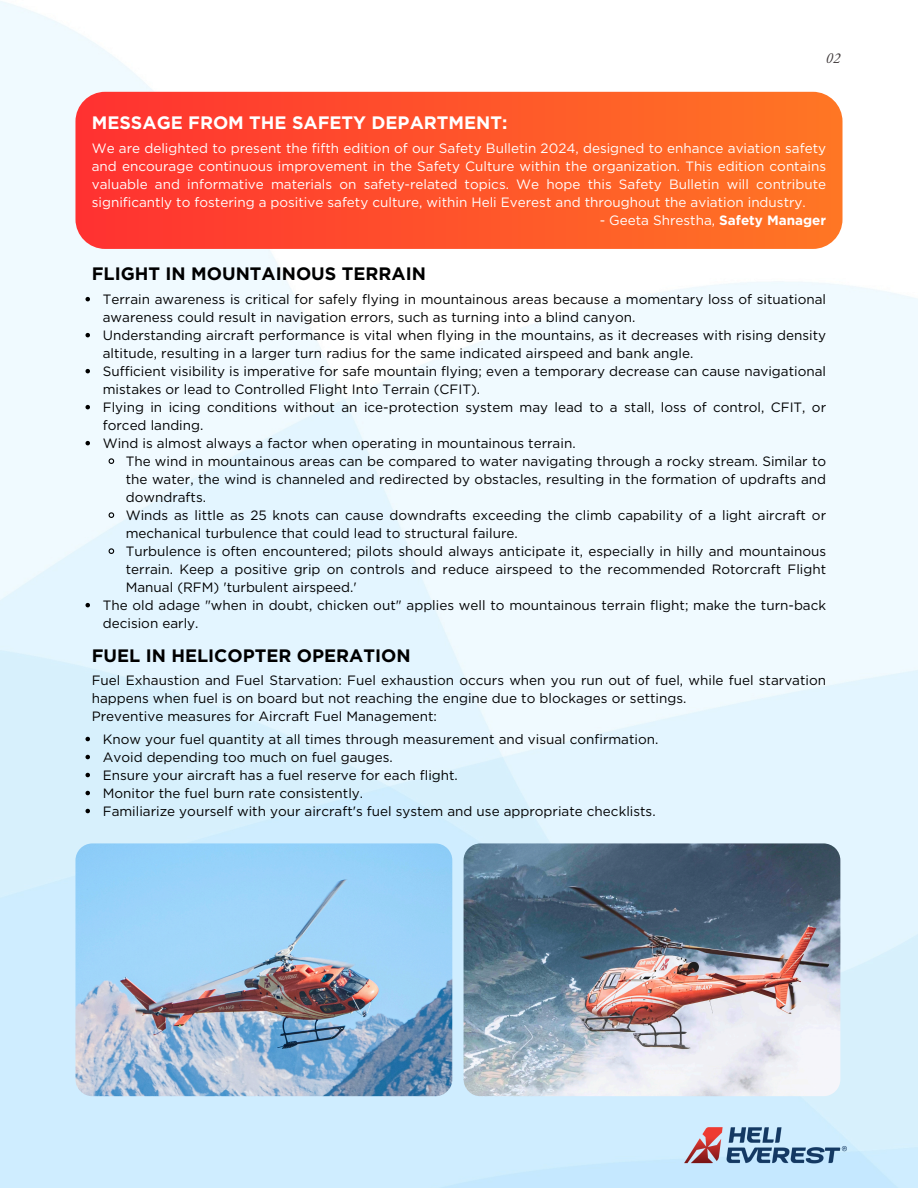
<style>
.page{position:relative;width:918px;height:1188px;background:#fff}
.page>*{position:absolute;margin:0;border:0;box-sizing:border-box;transform-origin:0 0}
.t1{font:700 18px "Gotham";color:#000}
.t2{font:700 18px "Gotham";color:#fff}
.t3{font:italic 15px "EB Garamond";color:#3f393a}
.t4{font:13.5px/18px "Gotham";color:#000}
.t5{font:13.5px/18px "Gotham";color:#fff;text-align:justify}
.s1{font-weight:700}
</style>
<div class="page">
<img style="left:0;top:1px;width:918px;height:1187px">
<img style="left:75px;top:843px;width:377px;height:253px">
<img style="left:464px;top:843px;width:376px;height:253px">
<div style="left:75px;top:92px;width:768px;height:157px;background:linear-gradient(to right,#ff3131,#ff7724);border-radius:30px"></div>
<img style="left:684px;top:1128px;width:162px;height:38px">
<svg style="left:86px;top:297px;width:4px;height:4px"></svg>
<svg style="left:86px;top:333px;width:4px;height:4px"></svg>
<svg style="left:86px;top:369px;width:4px;height:4px"></svg>
<svg style="left:86px;top:405px;width:4px;height:4px"></svg>
<svg style="left:86px;top:441px;width:4px;height:4px"></svg>
<svg style="left:108px;top:457px;width:7px;height:8px"></svg>
<svg style="left:108px;top:511px;width:7px;height:8px"></svg>
<svg style="left:108px;top:547px;width:7px;height:8px"></svg>
<svg style="left:86px;top:603px;width:4px;height:4px"></svg>
<svg style="left:86px;top:737px;width:4px;height:4px"></svg>
<svg style="left:86px;top:755px;width:4px;height:4px"></svg>
<svg style="left:86px;top:773px;width:4px;height:4px"></svg>
<svg style="left:86px;top:791px;width:4px;height:4px"></svg>
<svg style="left:86px;top:809px;width:4px;height:4px"></svg>
<p class="t2" style="left:92px;top:111px;width:417px">MESSAGE FROM THE SAFETY DEPARTMENT:</p>
<p class="t3" style="left:826px;top:48px;width:16px">02</p>
<p class="t5" style="left:92px;top:139px;width:736px">We are delighted to present the fifth edition of our Safety Bulletin 2024, designed to enhance aviation safety and encourage continuous improvement in the Safety Culture within the organization. This edition contains valuable and informative materials on safety-related topics. We hope this Safety Bulletin will contribute significantly to fostering a positive safety culture, within Heli Everest and throughout the aviation industry.</p>
<h1 class="t5" style="left:600px;top:211px;width:228px">- Geeta Shrestha, <span class="s1">Safety Manager</span></h1>
<p class="t1" style="left:92px;top:263px;width:336px">FLIGHT IN MOUNTAINOUS TERRAIN</p>
<p class="t4" style="left:103px;top:290px;width:725px">Terrain awareness is critical for safely flying in mountainous areas because a momentary loss of situational awareness could result in navigation errors, such as turning into a blind canyon.</p>
<h1 class="t4" style="left:103px;top:326px;width:725px">Understanding aircraft performance is vital when flying in the mountains, as it decreases with rising density altitude, resulting in a larger turn radius for the same indicated airspeed and bank angle.</h1>
<p class="t4" style="left:103px;top:362px;width:725px">Sufficient visibility is imperative for safe mountain flying; even a temporary decrease can cause navigational mistakes or lead to Controlled Flight Into Terrain (CFIT).</p>
<p class="t4" style="left:103px;top:398px;width:725px">Flying in icing conditions without an ice-protection system may lead to a stall, loss of control, CFIT, or forced landing.</p>
<p class="t4" style="left:103px;top:434px;width:474px">Wind is almost always a factor when operating in mountainous terrain.</p>
<p class="t4" style="left:126px;top:452px;width:702px;text-align:justify">The wind in mountainous areas can be compared to water navigating through a rocky stream. Similar to the water, the wind is channeled and redirected by obstacles, resulting in the formation of updrafts and downdrafts.</p>
<p class="t4" style="left:126px;top:506px;width:702px">Winds as little as 25 knots can cause downdrafts exceeding the climb capability of a light aircraft or mechanical turbulence that could lead to structural failure.</p>
<p class="t4" style="left:126px;top:542px;width:702px;text-align:justify">Turbulence is often encountered; pilots should always anticipate it, especially in hilly and mountainous terrain. Keep a positive grip on controls and reduce airspeed to the recommended Rotorcraft Flight Manual (RFM) 'turbulent airspeed.'</p>
<p class="t4" style="left:103px;top:596px;width:725px">The old adage "when in doubt, chicken out" applies well to mountainous terrain flight; make the turn-back decision early.</p>
<p class="t1" style="left:92px;top:644px;width:320px">FUEL IN HELICOPTER OPERATION</p>
<h1 class="t4" style="left:92px;top:672px;width:736px">Fuel Exhaustion and Fuel Starvation: Fuel exhaustion occurs when you run out of fuel, while fuel starvation happens when fuel is on board but not reaching the engine due to blockages or settings.</h1>
<p class="t4" style="left:92px;top:708px;width:347px">Preventive measures for Aircraft Fuel Management:</p>
<p class="t4" style="left:103px;top:730px;width:557px">Know your fuel quantity at all times through measurement and visual confirmation.</p>
<p class="t4" style="left:103px;top:748px;width:292px">Avoid depending too much on fuel gauges.</p>
<p class="t4" style="left:103px;top:766px;width:357px">Ensure your aircraft has a fuel reserve for each flight.</p>
<p class="t4" style="left:103px;top:784px;width:262px">Monitor the fuel burn rate consistently.</p>
<p class="t4" style="left:103px;top:802px;width:554px">Familiarize yourself with your aircraft's fuel system and use appropriate checklists.</p>
</div>
